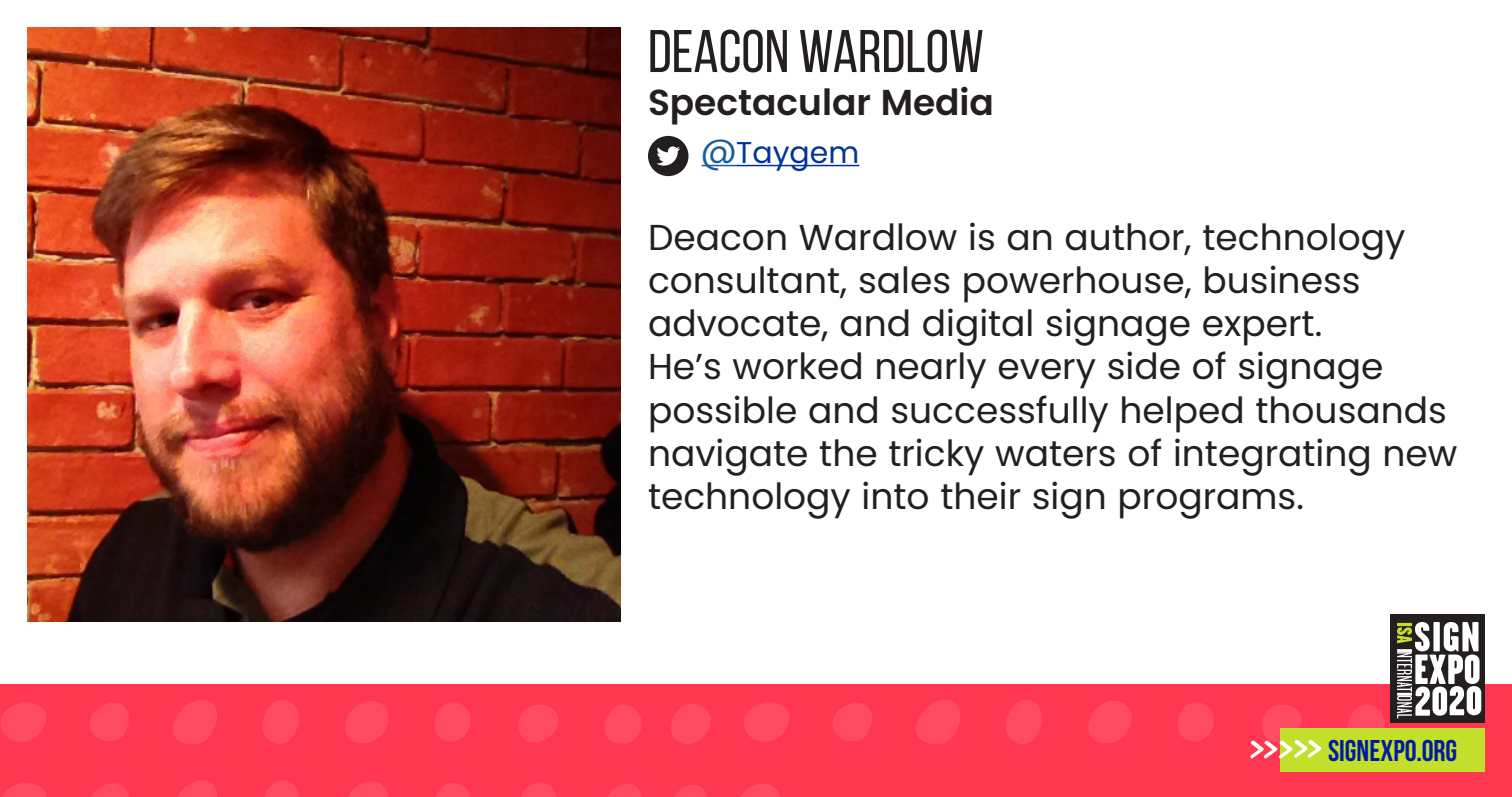
<style>
.page{position:relative;width:1512px;height:797px;background:#fff}
.page>*{position:absolute;margin:0;border:0;box-sizing:border-box;transform-origin:0 0}
.t1{font:60px "Bebas Neue";color:#231f20}
.t2{font:36px/43.2px "Poppins";color:#231f20}
.t3{font:600 36px "Poppins";color:#231f20}
.t4{font:700 30px "Bebas Neue";color:#001d9f}
.t5{font:30px "Poppins";color:#039}
.s1{color:#175d9e}
</style>
<div class="page">
<hr style="left:702px;top:165px;width:34px;height:1px;background:#175d9e">
<hr style="left:736px;top:165px;width:123px;height:1px;background:#039">
<img style="left:27px;top:27px;width:594px;height:594px">
<div style="left:648px;top:136px;width:40px;height:40px;background:#231f20;border-radius:50%"></div>
<svg style="left:656px;top:146px;width:24px;height:20px"></svg>
<div style="left:0;top:684px;width:1512px;height:112px;background:#ff3751"></div>
<svg style="left:3px;top:783px;width:43px;height:13px"></svg>
<svg style="left:178px;top:780px;width:39px;height:16px"></svg>
<svg style="left:349px;top:781px;width:39px;height:15px"></svg>
<svg style="left:436px;top:783px;width:34px;height:13px"></svg>
<svg style="left:608px;top:784px;width:33px;height:12px"></svg>
<svg style="left:521px;top:782px;width:36px;height:14px"></svg>
<svg style="left:265px;top:780px;width:34px;height:16px"></svg>
<svg style="left:92px;top:783px;width:37px;height:13px"></svg>
<svg style="left:0;top:702px;width:46px;height:40px"></svg>
<svg style="left:173px;top:700px;width:44px;height:44px"></svg>
<svg style="left:345px;top:701px;width:43px;height:42px"></svg>
<svg style="left:435px;top:702px;width:35px;height:40px"></svg>
<svg style="left:604px;top:705px;width:38px;height:39px"></svg>
<svg style="left:675px;top:785px;width:32px;height:11px"></svg>
<svg style="left:671px;top:704px;width:40px;height:40px"></svg>
<svg style="left:741px;top:784px;width:39px;height:12px"></svg>
<svg style="left:519px;top:705px;width:39px;height:37px"></svg>
<svg style="left:262px;top:700px;width:37px;height:44px"></svg>
<svg style="left:89px;top:703px;width:40px;height:38px"></svg>
<svg style="left:744px;top:702px;width:45px;height:40px"></svg>
<svg style="left:916px;top:700px;width:44px;height:44px"></svg>
<svg style="left:1088px;top:701px;width:43px;height:42px"></svg>
<svg style="left:1178px;top:702px;width:36px;height:40px"></svg>
<svg style="left:1348px;top:705px;width:37px;height:22px"></svg>
<svg style="left:1006px;top:700px;width:36px;height:44px"></svg>
<svg style="left:833px;top:703px;width:39px;height:38px"></svg>
<div style="left:1281px;top:727px;width:204px;height:44px;background:#c3de2b"></div>
<svg style="left:1250px;top:705px;width:72px;height:54px"></svg>
<div style="left:1390px;top:614px;width:95px;height:109px;background:#231f20"></div>
<svg style="left:1397px;top:622px;width:84px;height:96px"></svg>
<p class="t1" style="left:648px;top:19px;width:337px">DEACON WARDLOW</p>
<p class="t3" style="left:648px;top:82px;width:348px">Spectacular Media</p>
<p class="t5" style="left:702px;top:135px;width:159px"><span class="s1">@</span>Taygem</p>
<p class="t2" style="left:648px;top:216px;width:811px">Deacon Wardlow is an author, technology consultant, sales powerhouse, business advocate, and digital signage expert.<br>He’s worked nearly every side of signage possible and successfully helped thousands navigate the tricky waters of integrating new technology into their sign programs.</p>
<p class="t4" style="left:1328px;top:734px;width:131px">SIGNEXPO.ORG</p>
</div>
